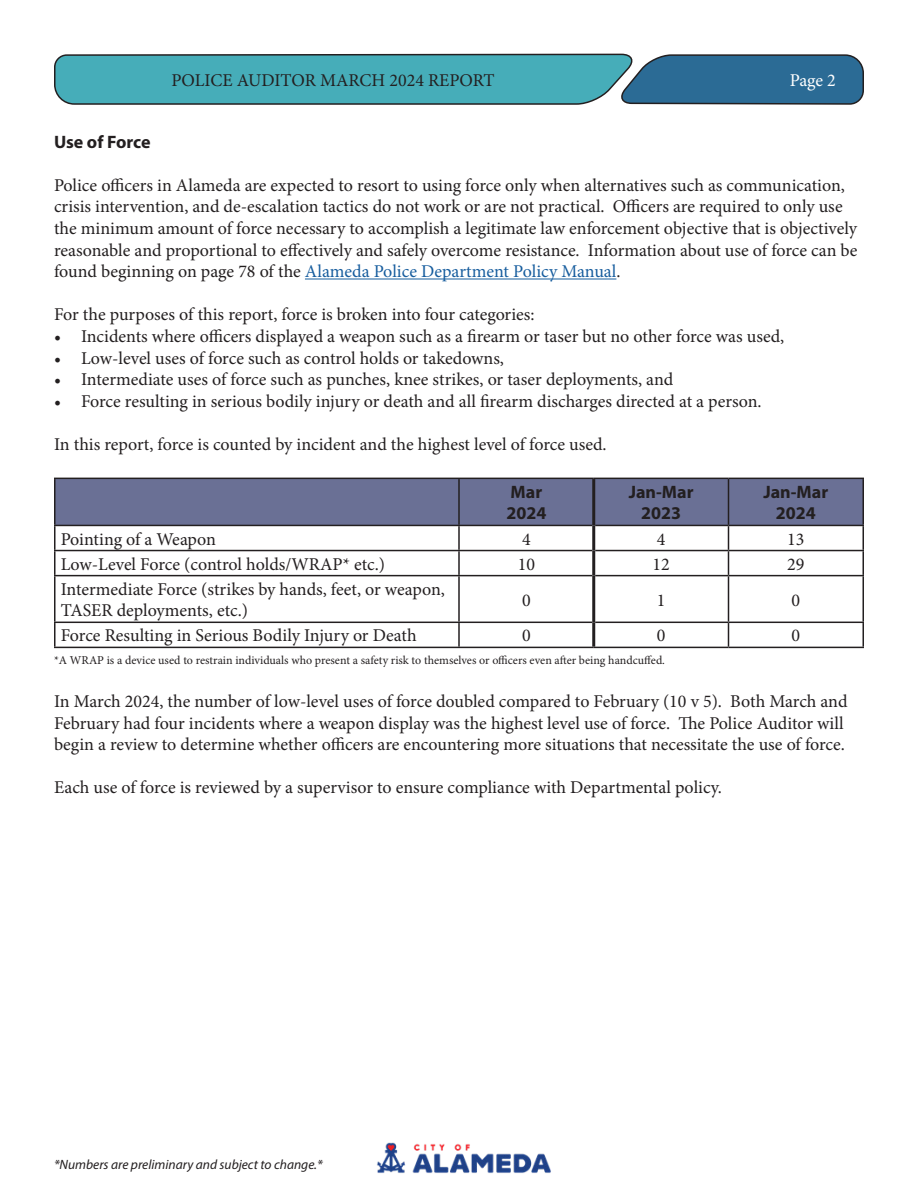
<style>
.page{position:relative;width:918px;height:1188px;background:#fff}
.page>*{position:absolute;margin:0;border:0;box-sizing:border-box;transform-origin:0 0}
.t1{font:18px/21.6px "Minion Pro";letter-spacing:-.005em;color:#231f20}
.t2{font:700 18px "Myriad Pro";color:#231f20}
.t3{font:18px "Minion Pro";color:#fff}
.t4{font:italic 13.5px "Myriad Pro";color:#231f20}
.t5{font:12px "Minion Pro";color:#231f20}
.s1{color:#175d9e}
</style>
<div class="page">
<svg style="left:54px;top:54px;width:810px;height:51px;background:#4496a8"></svg>
<img style="left:377px;top:1142px;width:174px;height:31px">
<hr style="left:305px;top:279px;width:311px;height:1px;background:#175d9e">
<hr style="left:54px;top:478px;width:405px;height:1px;background:#231f20">
<hr style="left:54px;top:479px;width:2px;height:46px;background:#231f20">
<hr style="left:729px;top:478px;width:135px;height:1px;background:#231f20">
<hr style="left:862px;top:479px;width:2px;height:46px;background:#231f20">
<hr style="left:54px;top:525px;width:405px;height:1px;background:#231f20">
<hr style="left:54px;top:526px;width:2px;height:24px;background:#231f20">
<hr style="left:729px;top:525px;width:135px;height:1px;background:#231f20">
<hr style="left:862px;top:526px;width:2px;height:24px;background:#231f20">
<hr style="left:54px;top:550px;width:405px;height:1px;background:#231f20">
<hr style="left:54px;top:551px;width:2px;height:24px;background:#231f20">
<hr style="left:729px;top:550px;width:135px;height:1px;background:#231f20">
<svg style="left:55px;top:478px;width:808px;height:97px"></svg>
<hr style="left:862px;top:551px;width:2px;height:24px;background:#231f20">
<hr style="left:54px;top:575px;width:405px;height:1px;background:#231f20">
<hr style="left:54px;top:576px;width:2px;height:46px;background:#231f20">
<hr style="left:459px;top:575px;width:133px;height:1px;background:#231f20">
<hr style="left:458px;top:576px;width:2px;height:46px;background:#231f20">
<hr style="left:595px;top:575px;width:133px;height:1px;background:#231f20">
<hr style="left:729px;top:575px;width:135px;height:1px;background:#231f20">
<hr style="left:728px;top:576px;width:1px;height:46px;background:#231f20">
<hr style="left:862px;top:576px;width:2px;height:46px;background:#231f20">
<hr style="left:54px;top:622px;width:405px;height:1px;background:#231f20">
<hr style="left:54px;top:623px;width:2px;height:24px;background:#231f20">
<hr style="left:459px;top:622px;width:133px;height:1px;background:#231f20">
<hr style="left:458px;top:623px;width:2px;height:24px;background:#231f20">
<hr style="left:595px;top:622px;width:133px;height:1px;background:#231f20">
<hr style="left:729px;top:622px;width:135px;height:1px;background:#231f20">
<svg style="left:728px;top:623px;width:1px;height:24px"></svg>
<hr style="left:862px;top:623px;width:2px;height:24px;background:#231f20">
<hr style="left:54px;top:647px;width:405px;height:1px;background:#231f20">
<hr style="left:459px;top:647px;width:135px;height:1px;background:#231f20">
<hr style="left:594px;top:647px;width:134px;height:1px;background:#231f20">
<hr style="left:729px;top:647px;width:135px;height:1px;background:#231f20">
<hr style="left:592px;top:479px;width:3px;height:46px;background:#231f20">
<hr style="left:592px;top:525px;width:3px;height:26px;background:#231f20">
<hr style="left:592px;top:551px;width:3px;height:25px;background:#231f20">
<hr style="left:592px;top:576px;width:3px;height:46px;background:#231f20">
<hr style="left:592px;top:622px;width:3px;height:25px;background:#231f20">
<p class="t1" style="left:171px;top:69px;width:325px">POLICE AUDITOR MARCH 2024 REPORT</p>
<p class="t3" style="left:790px;top:68px;width:48px">Page 2</p>
<p class="t2" style="left:54px;top:130px;width:98px">Use of Force</p>
<p class="t1" style="left:54px;top:174px;width:805px">Police officers in Alameda are expected to resort to using force only when alternatives such as communication, crisis intervention, and de-escalation tactics do not work or are not practical. Officers are required to only use the minimum amount of force necessary to accomplish a legitimate law enforcement objective that is objectively reasonable and proportional to effectively and safely overcome resistance. Information about use of force can be found beginning on page 78 of the <span class="s1">Alameda Police Department Policy Manual</span>.</p>
<p class="t1" style="left:54px;top:304px;width:482px">For the purposes of this report, force is broken into four categories:</p>
<p class="t1" style="left:54px;top:326px;width:732px">• Incidents where officers displayed a weapon such as a firearm or taser but no other force was used,</p>
<p class="t1" style="left:54px;top:347px;width:452px">• Low-level uses of force such as control holds or takedowns,</p>
<p class="t1" style="left:54px;top:369px;width:621px">• Intermediate uses of force such as punches, knee strikes, or taser deployments, and</p>
<p class="t1" style="left:54px;top:390px;width:709px">• Force resulting in serious bodily injury or death and all firearm discharges directed at a person.</p>
<p class="t1" style="left:54px;top:434px;width:554px">In this report, force is counted by incident and the highest level of force used.</p>
<p class="t2" style="left:511px;top:480px;width:33px">Mar</p>
<p class="t2" style="left:506px;top:502px;width:41px">2024</p>
<p class="t2" style="left:629px;top:480px;width:66px">Jan-Mar</p>
<p class="t2" style="left:641px;top:502px;width:41px">2023</p>
<p class="t2" style="left:763px;top:480px;width:66px">Jan-Mar</p>
<p class="t2" style="left:776px;top:502px;width:41px">2024</p>
<p class="t1" style="left:61px;top:528px;width:157px">Pointing of a Weapon</p>
<p class="t1" style="left:522px;top:528px;width:10px">4</p>
<p class="t1" style="left:657px;top:528px;width:10px">4</p>
<p class="t1" style="left:787px;top:528px;width:19px">13</p>
<p class="t1" style="left:61px;top:553px;width:326px">Low-Level Force (control holds/WRAP* etc.)</p>
<p class="t1" style="left:518px;top:553px;width:19px">10</p>
<p class="t1" style="left:652px;top:553px;width:19px">12</p>
<p class="t1" style="left:787px;top:553px;width:19px">29</p>
<p class="t1" style="left:61px;top:578px;width:386px">Intermediate Force (strikes by hands, feet, or weapon,<br>TASER deployments, etc.)</p>
<p class="t1" style="left:522px;top:589px;width:10px">0</p>
<p class="t1" style="left:657px;top:589px;width:10px">1</p>
<p class="t1" style="left:792px;top:589px;width:10px">0</p>
<p class="t1" style="left:61px;top:625px;width:357px">Force Resulting in Serious Bodily Injury or Death</p>
<p class="t1" style="left:522px;top:625px;width:10px">0</p>
<p class="t1" style="left:657px;top:625px;width:10px">0</p>
<p class="t1" style="left:792px;top:625px;width:10px">0</p>
<p class="t5" style="left:54px;top:652px;width:613px">*A WRAP is a device used to restrain individuals who present a safety risk to themselves or officers even after being handcuffed.</p>
<p class="t1" style="left:54px;top:690px;width:795px">In March 2024, the number of low-level uses of force doubled compared to February (10 v 5). Both March and<br>February had four incidents where a weapon display was the highest level use of force. The Police Auditor will begin a review to determine whether officers are encountering more situations that necessitate the use of force.</p>
<p class="t1" style="left:54px;top:777px;width:670px">Each use of force is reviewed by a supervisor to ensure compliance with Departmental policy.</p>
<p class="t4" style="left:54px;top:1156px;width:270px">*Numbers are preliminary and subject to change.*</p>
</div>
